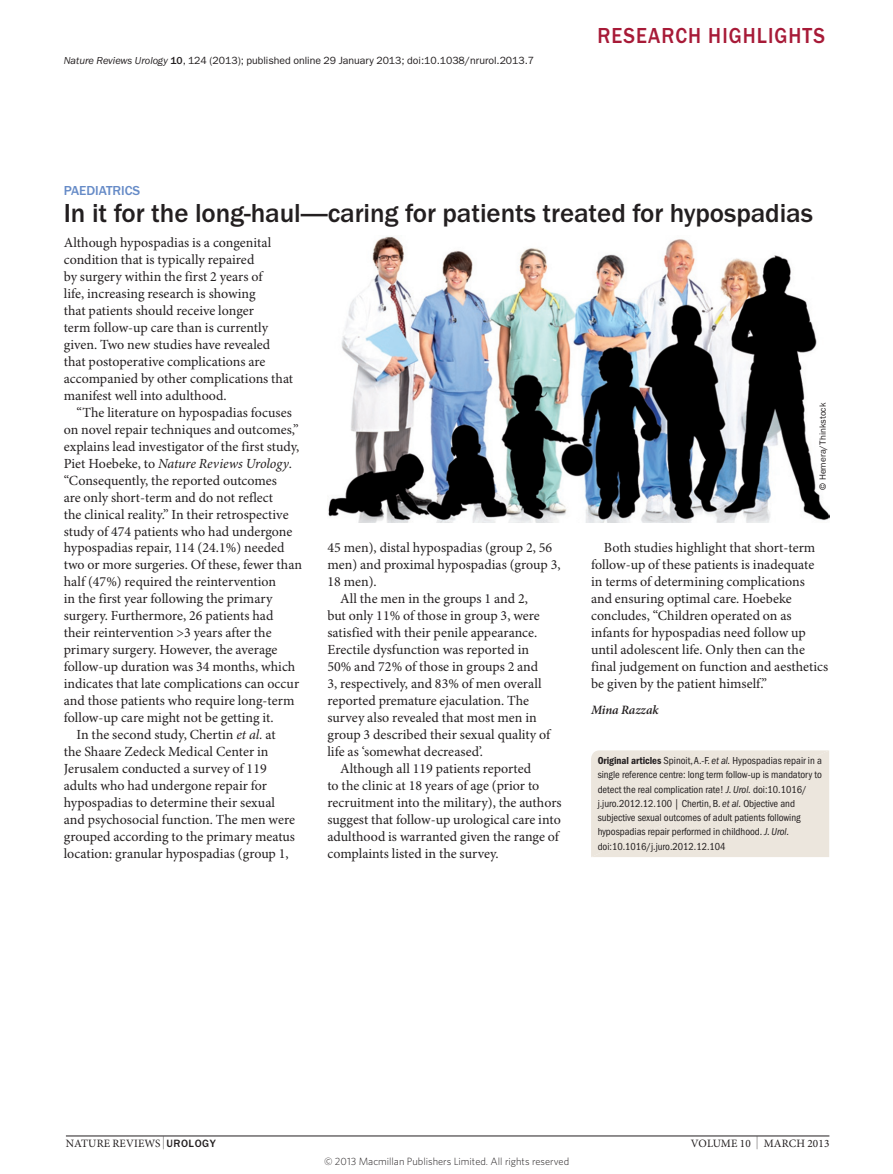
<style>
.page{position:relative;width:893px;height:1174px;background:#fff}
.page>*{position:absolute;margin:0;border:0;box-sizing:border-box;transform-origin:0 0}
.Title{font:500 27px "ITC Franklin Gothic Std";letter-spacing:-.005em;color:#231f20}
.t1{font:500 22.5px "ITC Franklin Gothic Std";letter-spacing:.05em;color:#a71a37;scale:.9 1}
.Body_text{font:13.95px/17px "Minion Pro";color:#231f20}
.Body_first{font:13.95px/17px "Minion Pro";color:#231f20}
.Strapline{font:500 13.5px "ITC Franklin Gothic Std";letter-spacing:-.005em;color:#668bc7}
.Authors{font:italic 600 12.75px "Minion Pro";letter-spacing:-.005em;color:#231f20}
.t2{font:11.25px "Minion Pro";letter-spacing:.01em;color:#231f20}
.References{font:condensed 10.5px/14.2px "ITC Franklin Gothic Std";letter-spacing:-.005em;color:#231f20}
.Citation_line{font:10.5px "ITC Franklin Gothic Std";letter-spacing:-.005em;color:#231f20}
.t3{font:300 10.5px "Whitney";color:#231f20}
.Figure_credit{font:9px "ITC Franklin Gothic Std";color:#231f20}
.s1{font-style:italic}
.s2{font-weight:500}
.s3{font-family:"ITC Franklin Gothic Std Dm Cd";font-stretch:normal}
.s4{font-size:12.9px}
.s5{font-family:"ITC Franklin Gothic Std";font-weight:500;font-size:10.95px}
</style>
<div class="page">
<hr style="left:66px;top:1135px;width:763px;height:1px;background:#231f20">
<div style="left:591px;top:750px;width:238px;height:107px;background:#ece6dd"></div>
<img style="left:328px;top:236px;width:501px;height:287px">
<p class="Citation_line" style="left:64px;top:54px;width:472px"><span class="s1">Nature Reviews Urology</span> <span class="s2">10</span>, 124 (2013); published online 29 January 2013; doi:10.1038/nrurol.2013.7</p>
<p class="t1" style="left:598px;top:22px;width:254px">RESEARCH HIGHLIGHTS</p>
<p class="Strapline" style="left:64px;top:183px;width:78px">PAEDIATRICS</p>
<p class="Title" style="left:64px;top:198px;width:751px">In it for the long-haul—caring for patients treated for hypospadias</p>
<p class="Body_first" style="left:64px;top:235px;width:231px">Although hypospadias is a congenital condition that is typically repaired<br>by surgery within the first 2 years of<br>life, increasing research is showing<br>that patients should receive longer<br>term follow-up care than is currently given. Two new studies have revealed that postoperative complications are accompanied by other complications that manifest well into adulthood.</p>
<p class="Body_text" style="left:64px;top:404px;width:240px;text-indent:13px">“The literature on hypospadias focuses on novel repair techniques and outcomes,” explains lead investigator of the first study, Piet Hoebeke, to <span class="s1">Nature Reviews Urology</span>. “Consequently, the reported outcomes<br>are only short-term and do not reflect<br>the clinical reality.” In their retrospective study of 474 patients who had undergone hypospadias repair, 114 (24.1%) needed two or more surgeries. Of these, fewer than half (47%) required the reintervention<br>in the first year following the primary surgery. Furthermore, 26 patients had their reintervention &gt;3 years after the primary surgery. However, the average follow-up duration was 34 months, which indicates that late complications can occur and those patients who require long-term follow-up care might not be getting it.</p>
<p class="Body_text" style="left:64px;top:726px;width:233px;text-indent:13px">In the second study, Chertin <span class="s1">et al.</span> at the Shaare Zedeck Medical Center in Jerusalem conducted a survey of 119 adults who had undergone repair for hypospadias to determine their sexual and psychosocial function. The men were grouped according to the primary meatus location: granular hypospadias (group 1,</p>
<p class="Body_text" style="left:327px;top:540px;width:235px">45 men), distal hypospadias (group 2, 56 men) and proximal hypospadias (group 3,<br>18 men).</p>
<p class="Body_text" style="left:327px;top:591px;width:224px;text-indent:13px">All the men in the groups 1 and 2,<br>but only 11% of those in group 3, were satisfied with their penile appearance.<br>Erectile dysfunction was reported in 50% and 72% of those in groups 2 and 3, respectively, and 83% of men overall reported premature ejaculation. The survey also revealed that most men in group 3 described their sexual quality of life as ‘somewhat decreased’.</p>
<p class="Body_text" style="left:327px;top:760px;width:236px;text-indent:13px">Although all 119 patients reported<br>to the clinic at 18 years of age (prior to recruitment into the military), the authors suggest that follow-up urological care into adulthood is warranted given the range of complaints listed in the survey.</p>
<p class="Figure_credit" style="left:818px;top:490px;width:89px;rotate:-90deg">© Hemera/Thinkstock</p>
<p class="Body_text" style="left:591px;top:540px;width:239px;text-indent:13px">Both studies highlight that short-term follow-up of these patients is inadequate in terms of determining complications and ensuring optimal care. Hoebeke concludes, “Children operated on as infants for hypospadias need follow up until adolescent life. Only then can the final judgement on function and aesthetics be given by the patient himself.”</p>
<p class="Authors" style="left:591px;top:702px;width:69px">Mina Razzak</p>
<p class="References" style="left:598px;top:753px;width:226px"><span class="s3">Original articles</span> Spinoit, A.-F. <span class="s1">et al.</span> Hypospadias repair in a single reference centre: long term follow-up is mandatory to detect the real complication rate! <span class="s1">J. Urol.</span> doi:10.1016/ j.juro.2012.12.100 | Chertin, B. <span class="s1">et al.</span> Objective and subjective sexual outcomes of adult patients following hypospadias repair performed in childhood. <span class="s1">J. Urol. </span>doi:10.1016/j.juro.2012.12.104</p>
<p class="t2" style="left:66px;top:1136px;width:151px">NATURE REVIEWS <span class="s4">|</span> <span class="s5">UROLOGY</span></p>
<p class="t2" style="left:691px;top:1136px;width:140px">VOLUME 10 <span class="s4">|</span> MARCH 2013</p>
<p class="t3" style="left:324px;top:1154px;width:247px">© 2013 Macmillan Publishers Limited. All rights reserved</p>
</div>
